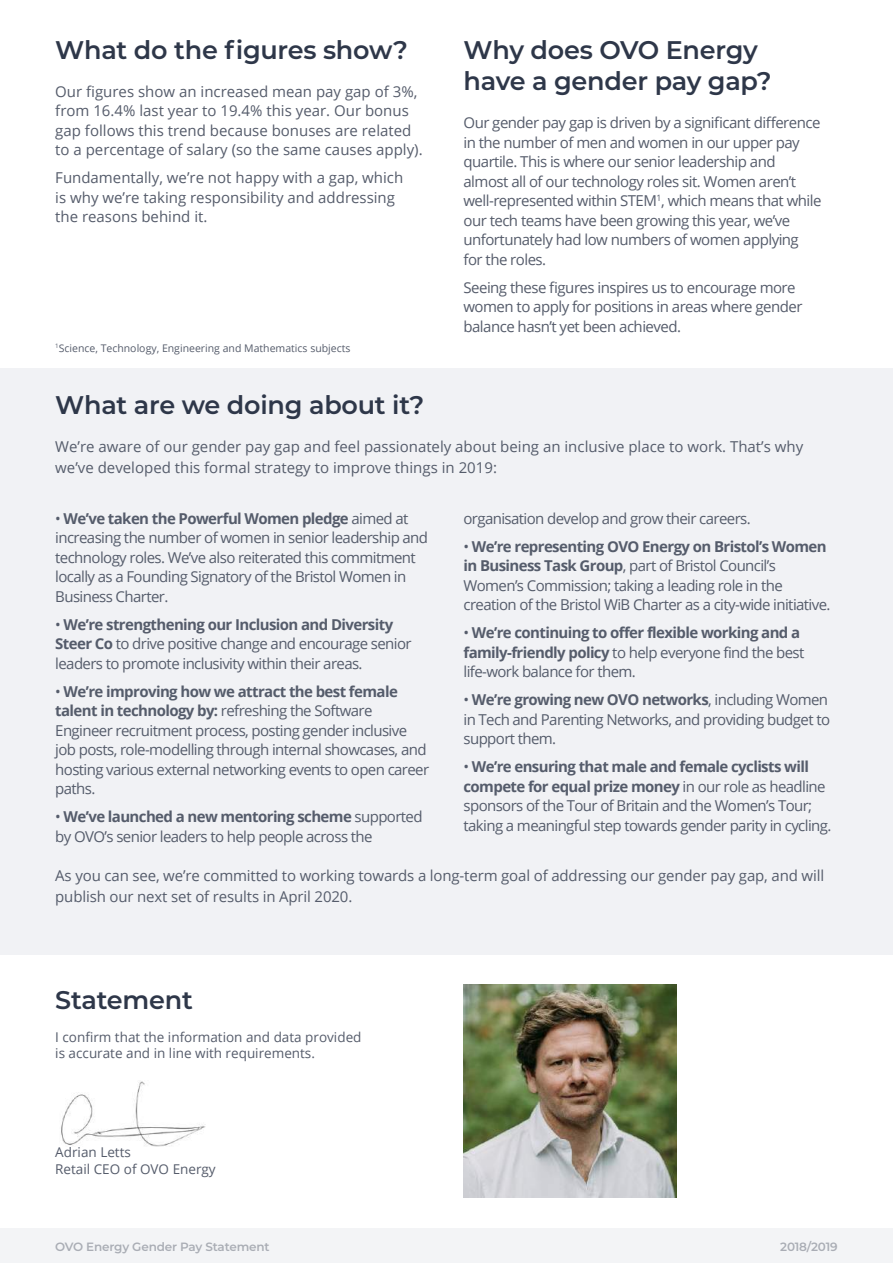
<style>
.page{position:relative;width:893px;height:1263px;background:#fff}
.page>*{position:absolute;margin:0;border:0;box-sizing:border-box;transform-origin:0 0}
.t1{font:600 25.5px "Montserrat";letter-spacing:-.01em;color:#2e3749}
.t2{font:15px/19.5px "Open Sans";letter-spacing:-.035em;color:#555c6b}
.t3{font:15px/19.5px "Open Sans";color:#555c6b}
.t4{font:15px/21px "Open Sans";letter-spacing:-.01em;color:#555c6b}
.t5{font:700 15px/19.5px "Open Sans";letter-spacing:-.04em;color:#555c6b}
.t6{font:13.5px/16.5px "Open Sans";color:#555c6b}
.t7{font:600 12px "Montserrat";letter-spacing:-.015em;color:#555c6b}
.t8{font:10.5px "Open Sans";color:#555c6b}
.s1{font-weight:700}
.s2{font-weight:400}
</style>
<div class="page">
<div style="left:0;top:368px;width:893px;height:587px;background:#f1f2f5"></div>
<div style="left:0;top:1229px;width:893px;height:34px;background:#f3f4f6"></div>
<img style="left:463px;top:984px;width:213px;height:213px">
<img style="left:61px;top:1081px;width:145px;height:65px">
<h1 class="t1" style="left:55px;top:32px;width:354px">What do the figures show?</h1>
<h1 class="t1" style="left:463px;top:32px;width:296px">Why does OVO Energy</h1>
<p class="t3" style="left:55px;top:81px;width:364px">Our figures show an increased mean pay gap of 3%,</p>
<h1 class="t1" style="left:463px;top:62px;width:310px">have a gender pay gap?</h1>
<p class="t3" style="left:55px;top:100px;width:369px">from 16.4% last year to 19.4% this year. Our bonus gap follows this trend because bonuses are related to a percentage of salary (so the same causes apply).</p>
<p class="t3" style="left:55px;top:167px;width:350px">Fundamentally, we’re not happy with a gap, which is why we’re taking responsibility and addressing the reasons behind it.</p>
<p class="t8" style="left:55px;top:341px;width:297px"><sup>1</sup>Science, Technology, Engineering and Mathematics subjects</p>
<p class="t2" style="left:463px;top:113px;width:359px">Our gender pay gap is driven by a significant difference in the number of men and women in our upper pay quartile. This is where our senior leadership and almost all of our technology roles sit. Women aren’t well-represented within STEM<sup>1</sup>, which means that while our tech teams have been growing this year, we’ve unfortunately had low numbers of women applying for the roles.</p>
<p class="t2" style="left:463px;top:277px;width:340px">Seeing these figures inspires us to encourage more women to apply for positions in areas where gender balance hasn’t yet been achieved.</p>
<h1 class="t1" style="left:55px;top:387px;width:371px">What are we doing about it?</h1>
<p class="t3" style="left:55px;top:435px;width:749px;line-height:21px">We’re aware of our gender pay gap and feel passionately about being an inclusive place to work. That’s why we’ve developed this formal strategy to improve things in 2019:</p>
<p class="t2" style="left:55px;top:508px;width:374px">• <span class="s1">We’ve taken the Powerful Women pledge</span> aimed at increasing the number of women in senior leadership and technology roles. We’ve also reiterated this commitment locally as a Founding Signatory of the Bristol Women in Business Charter.</p>
<p class="t2" style="left:55px;top:614px;width:358px">• <span class="s1">We’re strengthening our Inclusion and Diversity<br>Steer Co</span> to drive positive change and encourage senior leaders to promote inclusivity within their areas.</p>
<p class="t2" style="left:55px;top:681px;width:375px">• <span class="s1">We’re improving how we attract the best female talent in technology by:</span> refreshing the Software Engineer recruitment process, posting gender inclusive job posts, role-modelling through internal showcases, and hosting various external networking events to open career paths.</p>
<p class="t2" style="left:55px;top:807px;width:369px">• <span class="s1">We’ve launched a new mentoring scheme</span> supported by OVO’s senior leaders to help people across the</p>
<p class="t2" style="left:463px;top:508px;width:289px">organisation develop and grow their careers.</p>
<p class="t2" style="left:463px;top:536px;width:369px">• <span class="s1">We’re representing OVO Energy on Bristol’s Women in Business Task Group</span>, part of Bristol Council’s Women’s Commission; taking a leading role in the creation of the Bristol WiB Charter as a city-wide initiative.</p>
<p class="t5" style="left:463px;top:623px;width:342px"><span class="s2">•</span> We’re continuing to offer flexible working and a family-friendly policy <span class="s2">to help everyone find the best life-work balance for them.</span></p>
<p class="t2" style="left:463px;top:690px;width:368px">• <span class="s1">We’re growing new OVO networks</span>, including Women in Tech and Parenting Networks, and providing budget to support them.</p>
<p class="t2" style="left:463px;top:757px;width:369px">• <span class="s1">We’re ensuring that male and female cyclists will compete for equal prize money</span> in our role as headline sponsors of the Tour of Britain and the Women’s Tour; taking a meaningful step towards gender parity in cycling.</p>
<p class="t4" style="left:55px;top:865px;width:770px">As you can see, we’re committed to working towards a long-term goal of addressing our gender pay gap, and will publish our next set of results in April 2020.</p>
<h1 class="t1" style="left:55px;top:982px;width:139px">Statement</h1>
<p class="t6" style="left:55px;top:1028px;width:308px">I confirm that the information and data provided is accurate and in line with requirements.</p>
<p class="t6" style="left:55px;top:1143px;width:162px">Adrian Letts<br>Retail CEO of OVO Energy</p>
<p class="t7" style="left:55px;top:1238px;width:216px">OVO Energy Gender Pay Statement</p>
<p class="t7" style="left:780px;top:1238px;width:59px">2018/2019</p>
</div>
